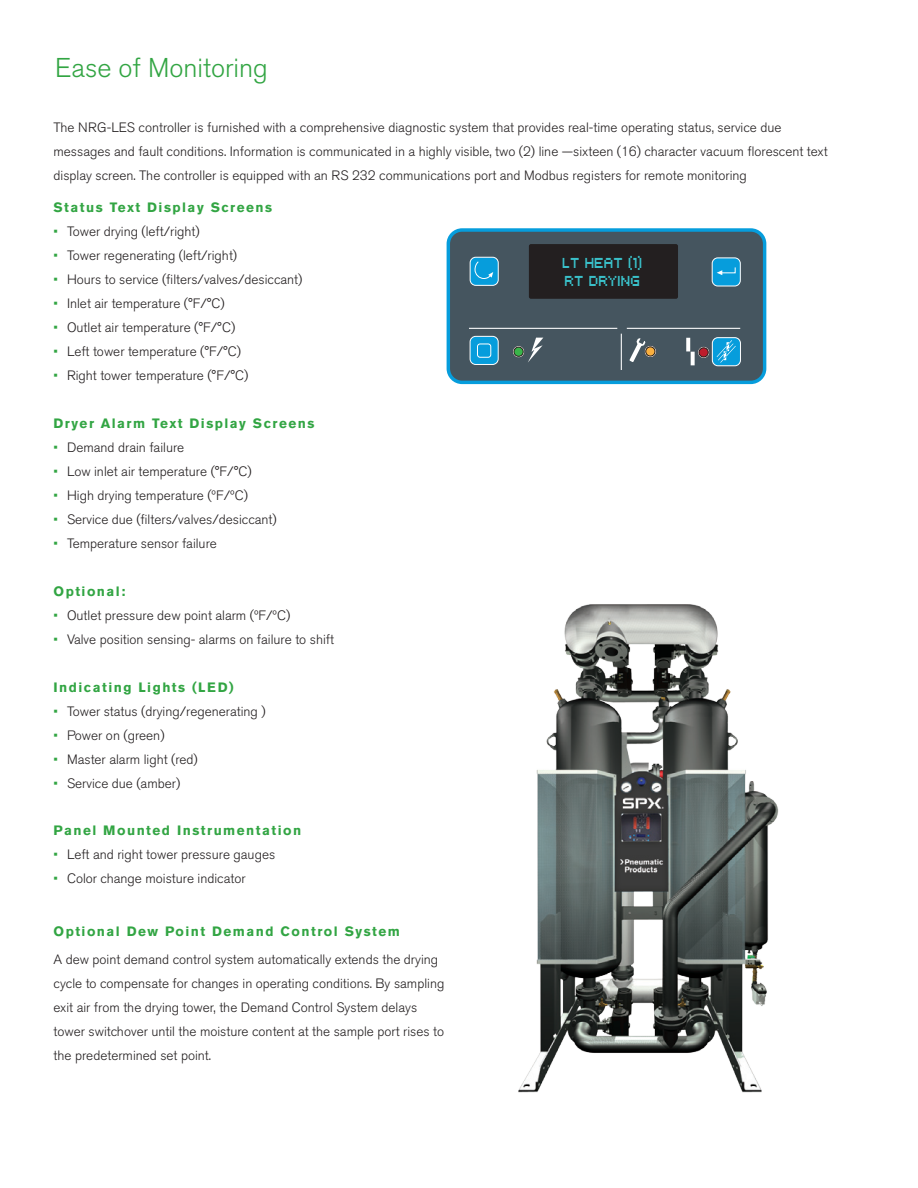
<style>
.page{position:relative;width:918px;height:1188px;background:#fff}
.page>*{position:absolute;margin:0;border:0;box-sizing:border-box;transform-origin:0 0}
.Body_Copy_Headline{font:300 27px "Akzidenz Grotesk BE";color:#32a543}
.t1{font:16.05px/18.5px "Uni 0553";color:#3ac0c9;scale:.8 1}
.Body_Copy__16pt_Lead{font:300 13.5px/24px "Akzidenz Grotesk BE";color:#231f20}
.Bullet_Copy{font:300 13.5px "Akzidenz Grotesk BE";color:#231f20}
.Body_Copy_Headline-2{font:700 13.5px "Akzidenz Grotesk BE";letter-spacing:.11em;color:#32a543}
.s1{color:#32a543}
</style>
<div class="page">
<div style="left:448px;top:230px;width:317px;height:152px;background:#45555f;border-radius:14px"></div>
<div style="left:447px;top:228px;width:319px;height:156px;border:3px solid #069ddc;border-radius:14px"></div>
<div style="left:513px;top:346px;width:11px;height:11px;border:2px solid #fde6e0;border-radius:50%"></div>
<div style="left:514px;top:347px;width:10px;height:10px;border:1px solid #fde6e0;border-radius:50%"></div>
<div style="left:514px;top:347px;width:9px;height:9px;background:#3ab54a;border-radius:50%"></div>
<div style="left:514px;top:347px;width:9px;height:10px;border:1px solid #211e1e;border-radius:50%"></div>
<svg style="left:528px;top:338px;width:15px;height:24px"></svg>
<div style="left:698px;top:347px;width:11px;height:11px;border:2px solid #fde6e0;border-radius:50%"></div>
<div style="left:699px;top:347px;width:10px;height:10px;border:1px solid #fde6e0;border-radius:50%"></div>
<div style="left:699px;top:348px;width:9px;height:9px;background:#be1d2c;border-radius:50%"></div>
<div style="left:699px;top:348px;width:10px;height:9px;border:1px solid #211e1e;border-radius:50%"></div>
<svg style="left:629px;top:338px;width:27px;height:24px"></svg>
<svg style="left:686px;top:338px;width:4px;height:13px"></svg>
<svg style="left:691px;top:352px;width:4px;height:13px"></svg>
<div style="left:712px;top:338px;width:28px;height:28px;background:#069ddc;border-radius:6px"></div>
<div style="left:712px;top:337px;width:29px;height:29px;border:1px solid #fff;border-radius:6px"></div>
<svg style="left:717px;top:340px;width:19px;height:23px"></svg>
<div style="left:470px;top:336px;width:28px;height:28px;background:#069ddc;border-radius:6px"></div>
<div style="left:470px;top:336px;width:29px;height:29px;border:1px solid #fff;border-radius:6px"></div>
<div style="left:477px;top:344px;width:14px;height:14px;border:1px solid #fff;border-radius:3px"></div>
<div style="left:470px;top:257px;width:28px;height:28px;background:#069ddc;border-radius:6px"></div>
<div style="left:470px;top:257px;width:29px;height:29px;border:1px solid #fff;border-radius:6px"></div>
<div style="left:712px;top:258px;width:28px;height:28px;background:#069ddc;border-radius:6px"></div>
<div style="left:712px;top:257px;width:29px;height:29px;border:1px solid #fff;border-radius:6px"></div>
<hr style="left:621px;top:334px;width:1px;height:36px;background:#f2f3f4">
<hr style="left:469px;top:328px;width:148px;height:1px;background:#f2f3f4">
<hr style="left:627px;top:328px;width:113px;height:1px;background:#f2f3f4">
<svg style="left:717px;top:267px;width:19px;height:8px"></svg>
<svg style="left:474px;top:261px;width:19px;height:18px"></svg>
<div style="left:529px;top:244px;width:149px;height:55px;background:#231f20;border-radius:2px"></div>
<img style="left:518px;top:604px;width:261px;height:489px">
<p class="Body_Copy_Headline" style="left:55px;top:52px;width:214px">Ease of Monitoring</p>
<p class="Body_Copy__16pt_Lead" style="left:54px;top:115px;width:776px">The NRG-LES controller is furnished with a comprehensive diagnostic system that provides real-time operating status, service due messages and fault conditions. Information is communicated in a highly visible, two (2) line —sixteen (16) character vacuum florescent text display screen. The controller is equipped with an RS 232 communications port and Modbus registers for remote monitoring</p>
<p class="Body_Copy_Headline-2" style="left:54px;top:200px;width:220px">Status Text Display Screens</p>
<p class="Bullet_Copy" style="left:54px;top:224px;width:148px"><span class="s1">•</span> Tower drying (left/right)</p>
<p class="Bullet_Copy" style="left:54px;top:248px;width:185px"><span class="s1">•</span> Tower regenerating (left/right)</p>
<p class="Bullet_Copy" style="left:54px;top:272px;width:250px"><span class="s1">•</span> Hours to service (filters/valves/desiccant)</p>
<p class="Bullet_Copy" style="left:54px;top:296px;width:173px"><span class="s1">•</span> Inlet air temperature (°F/°C)</p>
<p class="Bullet_Copy" style="left:54px;top:320px;width:183px"><span class="s1">•</span> Outlet air temperature (°F/°C)</p>
<p class="Bullet_Copy" style="left:54px;top:344px;width:189px"><span class="s1">•</span> Left tower temperature (°F/°C)</p>
<p class="Bullet_Copy" style="left:54px;top:368px;width:196px"><span class="s1">•</span> Right tower temperature (°F/°C)</p>
<p class="Body_Copy_Headline-2" style="left:54px;top:416px;width:262px">Dryer Alarm Text Display Screens</p>
<p class="Bullet_Copy" style="left:54px;top:440px;width:132px"><span class="s1">•</span> Demand drain failure</p>
<p class="Bullet_Copy" style="left:54px;top:464px;width:200px"><span class="s1">•</span> Low inlet air temperature (°F/°C)</p>
<p class="Bullet_Copy" style="left:54px;top:488px;width:196px"><span class="s1">•</span> High drying temperature (ºF/ºC)</p>
<p class="Bullet_Copy" style="left:54px;top:512px;width:225px"><span class="s1">•</span> Service due (filters/valves/desiccant)</p>
<p class="Bullet_Copy" style="left:54px;top:536px;width:165px"><span class="s1">•</span> Temperature sensor failure</p>
<p class="Body_Copy_Headline-2" style="left:54px;top:583px;width:73px">Optional:</p>
<p class="Bullet_Copy" style="left:54px;top:608px;width:238px"><span class="s1">•</span> Outlet pressure dew point alarm (ºF/ºC)</p>
<p class="Bullet_Copy" style="left:54px;top:632px;width:282px"><span class="s1">•</span> Valve position sensing- alarms on failure to shift</p>
<p class="Body_Copy_Headline-2" style="left:54px;top:679px;width:182px">Indicating Lights (LED)</p>
<p class="Bullet_Copy" style="left:54px;top:703px;width:214px"><span class="s1">•</span> Tower status (drying/regenerating )</p>
<p class="Bullet_Copy" style="left:54px;top:727px;width:113px"><span class="s1">•</span> Power on (green)</p>
<p class="Bullet_Copy" style="left:54px;top:751px;width:146px"><span class="s1">•</span> Master alarm light (red)</p>
<p class="Bullet_Copy" style="left:54px;top:775px;width:128px"><span class="s1">•</span> Service due (amber)</p>
<p class="Body_Copy_Headline-2" style="left:54px;top:823px;width:249px">Panel Mounted Instrumentation</p>
<p class="Bullet_Copy" style="left:54px;top:847px;width:223px"><span class="s1">•</span> Left and right tower pressure gauges</p>
<p class="Bullet_Copy" style="left:54px;top:871px;width:194px"><span class="s1">•</span> Color change moisture indicator</p>
<p class="Body_Copy_Headline-2" style="left:54px;top:923px;width:348px">Optional Dew Point Demand Control System</p>
<p class="Body_Copy__16pt_Lead" style="left:54px;top:948px;width:392px">A dew point demand control system automatically extends the drying cycle to compensate for changes in operating conditions. By sampling exit air from the drying tower, the Demand Control System delays tower switchover until the moisture content at the sample port rises to the predetermined set point.</p>
<p class="t1" style="left:563px;top:252px;width:102px">LT HEAT (1)<br>RT DRYING</p>
</div>
